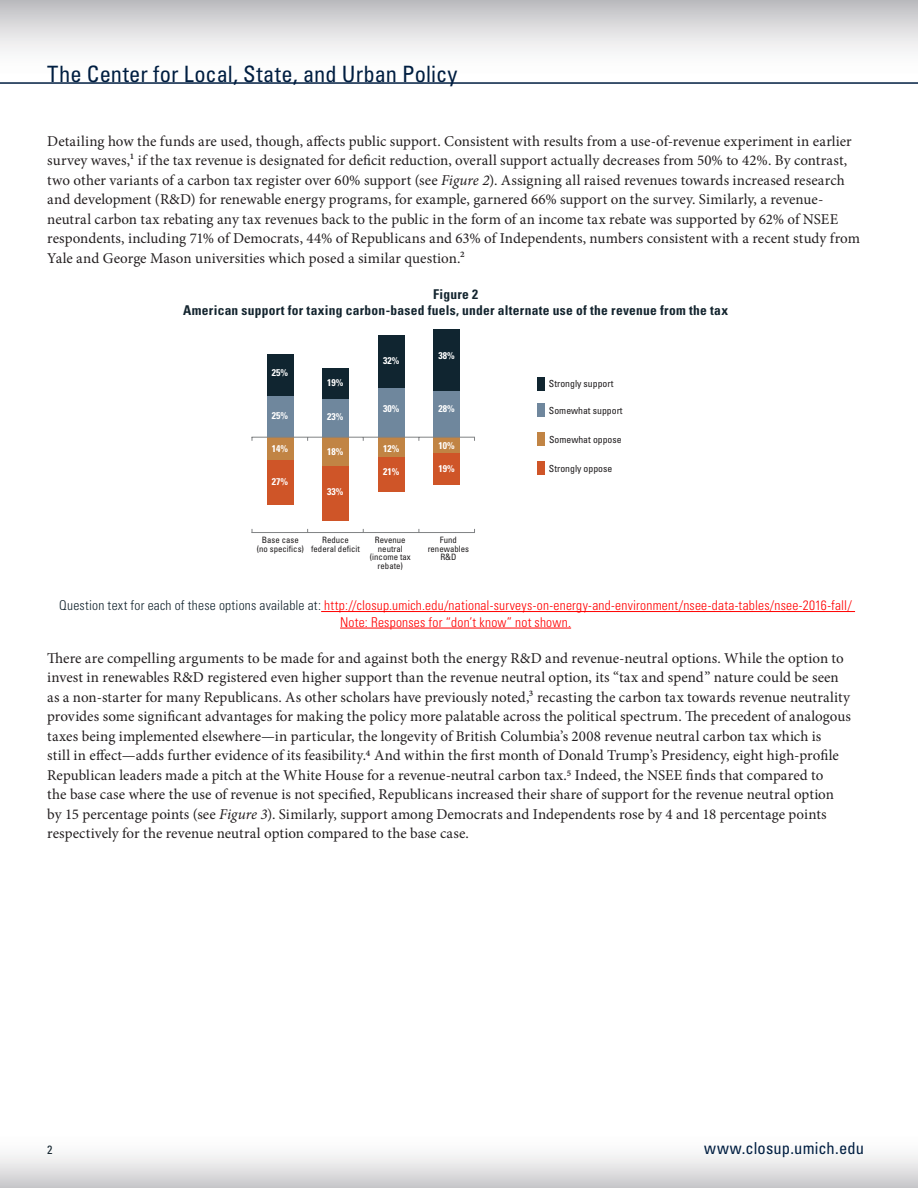
<style>
.page{position:relative;width:918px;height:1188px;background:#fff}
.page>*{position:absolute;margin:0;border:0;box-sizing:border-box;transform-origin:0 0}
.t1{font:condensed 22.5px "Univers LT Std";letter-spacing:.005em;color:#001e41}
.inside_footer_-_url{font:condensed 16.5px "Univers LT Std";letter-spacing:.01em;color:#001e41}
.t2{font:15px/19.5px "Minion Pro";letter-spacing:.005em;color:#231f20}
.figure_title{font:300 condensed 13.5px "Univers LT Std";letter-spacing:.015em;color:#f00}
.figure_title-2{font:700 condensed 13.5px "Univers LT Std";letter-spacing:.02em;color:#14252f}
.inside_footer_-_left{font:condensed 12px "Univers LT Std";color:#14252f}
.t3{font:condensed 9.75px "Univers LT Std";color:#201d1e}
.t4{font:700 condensed 9.75px "Univers LT Std";color:#fff}
.t5{font:condensed 8.7px/8.9px "Univers LT Std";color:#201d1e;text-align:center}
.s1{font-style:italic}
.s2{color:#14252f}
</style>
<div class="page">
<div style="left:0;top:1127px;width:918px;height:61px;background:linear-gradient(to bottom,#fff,#cfcfd1)"></div>
<div style="left:0;top:0;width:918px;height:84px;background:linear-gradient(to bottom,#c3c3c6,#fff)"></div>
<hr style="left:0;top:82px;width:918px;height:2px;background:#001e41">
<hr style="left:321px;top:611px;width:534px;height:1px;background:#f00">
<hr style="left:340px;top:628px;width:231px;height:1px;background:#f00">
<div style="left:267px;top:355px;width:27px;height:41px;background:#102530"></div>
<div style="left:267px;top:396px;width:27px;height:41px;background:#6f879d"></div>
<div style="left:267px;top:437px;width:27px;height:23px;background:#c18444"></div>
<div style="left:267px;top:460px;width:27px;height:44px;background:#cf5528"></div>
<div style="left:323px;top:368px;width:26px;height:31px;background:#102530"></div>
<div style="left:323px;top:399px;width:26px;height:38px;background:#6f879d"></div>
<div style="left:323px;top:437px;width:26px;height:30px;background:#c18444"></div>
<div style="left:323px;top:467px;width:26px;height:54px;background:#cf5528"></div>
<div style="left:378px;top:336px;width:26px;height:52px;background:#102530"></div>
<div style="left:378px;top:388px;width:26px;height:50px;background:#6f879d"></div>
<div style="left:378px;top:438px;width:26px;height:19px;background:#c18444"></div>
<div style="left:378px;top:457px;width:26px;height:35px;background:#cf5528"></div>
<div style="left:433px;top:329px;width:27px;height:62px;background:#102530"></div>
<div style="left:433px;top:391px;width:27px;height:46px;background:#6f879d"></div>
<div style="left:433px;top:437px;width:27px;height:17px;background:#c18444"></div>
<div style="left:433px;top:454px;width:27px;height:31px;background:#cf5528"></div>
<hr style="left:252px;top:437px;width:223px;height:1px;background:#808284">
<hr style="left:252px;top:532px;width:223px;height:1px;background:#808284">
<div style="left:537px;top:378px;width:8px;height:13px;background:#102530"></div>
<div style="left:537px;top:404px;width:8px;height:13px;background:#6f879d"></div>
<div style="left:537px;top:461px;width:8px;height:14px;background:#cf5528"></div>
<div style="left:537px;top:432px;width:8px;height:13px;background:#c18444"></div>
<h1 class="t1" style="left:47px;top:59px;width:412px">The Center for Local, State, and Urban Policy</h1>
<p class="t2" style="left:47px;top:131px;width:814px">Detailing how the funds are used, though, affects public support. Consistent with results from a use-of-revenue experiment in earlier survey waves,1 if the tax revenue is designated for deficit reduction, overall support actually decreases from 50% to 42%. By contrast, two other variants of a carbon tax register over 60% support (see <span class="s1">Figure 2</span>). Assigning all raised revenues towards increased research and development (R&amp;D) for renewable energy programs, for example, garnered 66% support on the survey. Similarly, a revenue&shy;neutral carbon tax rebating any tax revenues back to the public in the form of an income tax rebate was supported by 62% of NSEE respondents, including 71% of Democrats, 44% of Republicans and 63% of Independents, numbers consistent with a recent study from Yale and George Mason universities which posed a similar question.2</p>
<p class="figure_title-2" style="left:433px;top:286px;width:47px">Figure 2</p>
<p class="figure_title-2" style="left:183px;top:302px;width:547px">American support for taxing carbon-based fuels, under alternate use of the revenue from the tax</p>
<p class="t4" style="left:272px;top:366px;width:18px">25%</p>
<p class="t4" style="left:272px;top:410px;width:18px">25%</p>
<p class="t4" style="left:272px;top:442px;width:18px">14%</p>
<p class="t4" style="left:272px;top:476px;width:18px">27%</p>
<p class="t4" style="left:327px;top:377px;width:18px">19%</p>
<p class="t4" style="left:327px;top:410px;width:18px">23%</p>
<p class="t4" style="left:327px;top:445px;width:18px">18%</p>
<p class="t4" style="left:327px;top:486px;width:18px">33%</p>
<p class="t4" style="left:383px;top:355px;width:18px">32%</p>
<p class="t4" style="left:383px;top:403px;width:18px">30%</p>
<p class="t4" style="left:383px;top:442px;width:18px">12%</p>
<p class="t4" style="left:383px;top:466px;width:18px">21%</p>
<p class="t4" style="left:438px;top:350px;width:18px">38%</p>
<p class="t4" style="left:438px;top:402px;width:18px">28%</p>
<p class="t4" style="left:438px;top:440px;width:18px">10%</p>
<p class="t4" style="left:438px;top:463px;width:18px">19%</p>
<p class="t5" style="left:257px;top:535px;width:49px">Base case (no specifics)</p>
<p class="t5" style="left:311px;top:535px;width:50px">Reduce federal deficit</p>
<p class="t5" style="left:370px;top:535px;width:42px">Revenue neutral (income tax rebate)</p>
<p class="t5" style="left:428px;top:535px;width:43px">Fund renewables<br>R&amp;D</p>
<p class="t3" style="left:549px;top:378px;width:66px">Strongly support</p>
<p class="t3" style="left:549px;top:405px;width:75px">Somewhat support</p>
<p class="t3" style="left:549px;top:433px;width:74px">Somewhat oppose</p>
<p class="t3" style="left:549px;top:462px;width:65px">Strongly oppose</p>
<p class="figure_title" style="left:59px;top:597px;width:794px"><span class="s2">Question text for each of these options available at:</span> http://closup.umich.edu/national-surveys-on-energy-and-environment/nsee-data-tables/nsee-2016-fall/</p>
<p class="figure_title" style="left:340px;top:614px;width:233px">Note: Responses for “don’t know” not shown.</p>
<p class="t2" style="left:47px;top:648px;width:805px">There are compelling arguments to be made for and against both the energy R&amp;D and revenue-neutral options. While the option to invest in renewables R&amp;D registered even higher support than the revenue neutral option, its “tax and spend” nature could be seen as a non-starter for many Republicans. As other scholars have previously noted,3 recasting the carbon tax towards revenue neutrality provides some significant advantages for making the policy more palatable across the political spectrum. The precedent of analogous taxes being implemented elsewhere—in particular, the longevity of British Columbia’s 2008 revenue neutral carbon tax which is<br>still in effect—adds further evidence of its feasibility.4 And within the first month of Donald Trump’s Presidency, eight high-profile Republican leaders made a pitch at the White House for a revenue-neutral carbon tax.5 Indeed, the NSEE finds that compared to<br>the base case where the use of revenue is not specified, Republicans increased their share of support for the revenue neutral option by 15 percentage points (see <span class="s1">Figure 3</span>). Similarly, support among Democrats and Independents rose by 4 and 18 percentage points respectively for the revenue neutral option compared to the base case.</p>
<p class="inside_footer_-_left" style="left:47px;top:1142px;width:7px">2</p>
<p class="inside_footer_-_url" style="left:704px;top:1138px;width:161px">www.closup.umich.edu</p>
</div>
